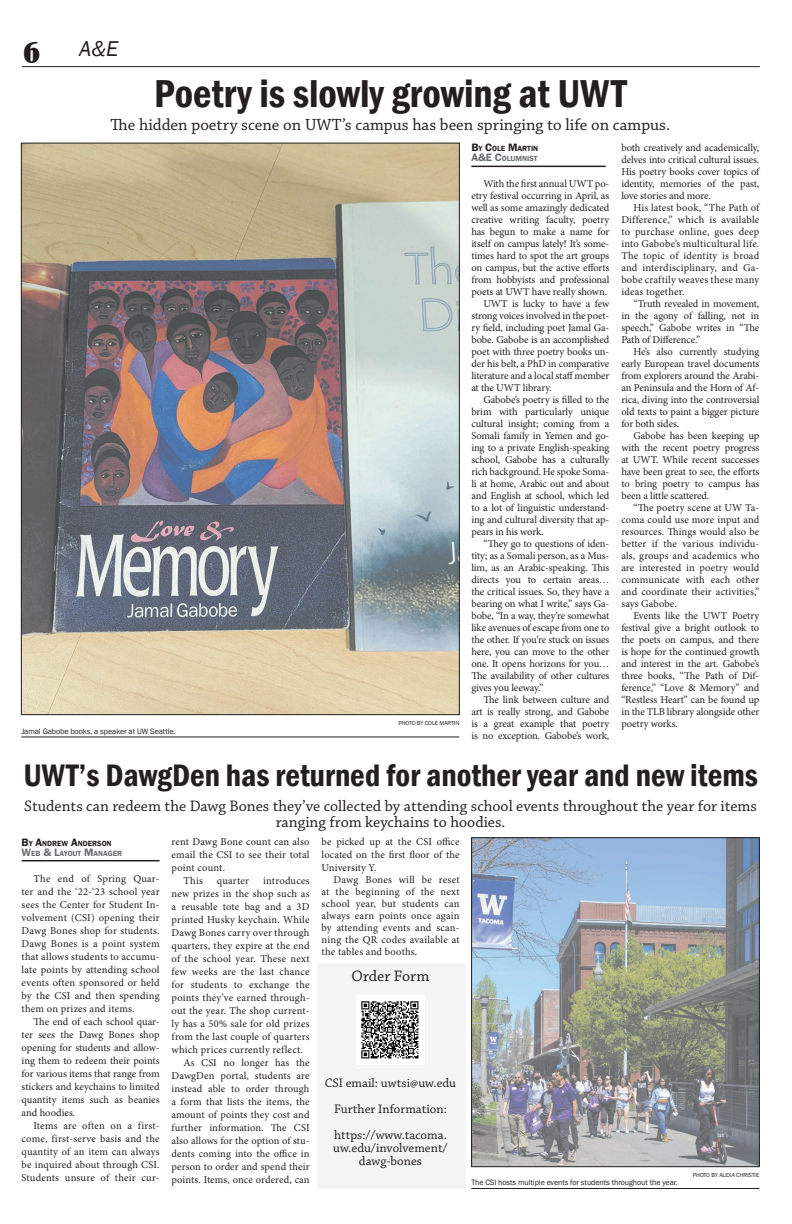
<style>
.page{position:relative;width:792px;height:1224px;background:#fff}
.page>*{position:absolute;margin:0;border:0;box-sizing:border-box;transform-origin:0 0}
.t1{font:600 condensed 40px "Franklin Gothic";color:#231f20}
.t2{font:600 condensed 32px "Franklin Gothic";color:#231f20}
.t3{font:condensed 26.5px "Bernard";color:#231f20;scale:1.28 1}
.t4{font:italic 22px "Franklin Gothic";color:#231f20}
.t5{font:17px "Chaparral Pro";color:#231f20}
.t6{font:16px/16px "Chaparral Pro";color:#231f20;text-align:center}
.t7{font:13px/13px "Chaparral Pro";color:#231f20;text-align:center}
.t8{font:10.5px/12px "Minion Pro";color:#231f20;text-align:justify}
.t9{font:8px "Franklin Gothic";letter-spacing:-.01em;color:#231f20}
.t10{font:600 7.7px "Franklin Gothic";color:#6c6d70}
.t11{font:600 7.7px "Franklin Gothic";color:#231f20}
.t12{font:6px "Franklin Gothic";letter-spacing:-.01em;color:#231f20}
.s1{font-size:11px}
</style>
<div class="page">
<hr style="left:22px;top:66px;width:738px;height:1px;background:#231f20">
<hr style="left:471px;top:166px;width:135px;height:1px;background:#231f20">
<img style="left:23px;top:145px;width:435px;height:568px">
<hr style="left:21px;top:737px;width:438px;height:1px;background:#231f20">
<hr style="left:22px;top:860px;width:138px;height:1px;background:#231f20">
<hr style="left:471px;top:1188px;width:288px;height:1px;background:#231f20">
<img style="left:473px;top:839px;width:285px;height:326px">
<div style="left:471px;top:837px;width:289px;height:330px;border:1px solid #231f20"></div>
<div style="left:317px;top:964px;width:148px;height:225px;background:#f4f5f5"></div>
<img style="left:357px;top:995px;width:67px;height:69px">
<p class="t3" style="left:23px;top:38px;width:15px">6</p>
<p class="t4" style="left:79px;top:35px;width:41px">A&amp;E</p>
<p class="t1" style="left:154px;top:66px;width:474px">Poetry is slowly growing at UWT</p>
<p class="t5" style="left:111px;top:115px;width:561px">The hidden poetry scene on UWT’s campus has been springing to life on campus.</p>
<p class="t9" style="left:21px;top:726px;width:156px">Jamal Gabobe books, a speaker at UW Seattle.</p>
<p class="t12" style="left:399px;top:719px;width:62px">PHOTO BY COLE MARTIN</p>
<p class="t11" style="left:471px;top:144px;width:68px"><span class="s1">B</span>Y <span class="s1">C</span>OLE <span class="s1">M</span>ARTIN</p>
<p class="t10" style="left:471px;top:154px;width:68px"><span class="s1">A&amp;E C</span>OLUMNIST</p>
<p class="t8" style="left:471px;top:178px;width:140px;text-indent:12px">With the first annual UWT po&shy;etry festival occurring in April, as well as some amazingly dedicated creative writing faculty, poetry has begun to make a name for itself on campus lately! It’s some&shy;times hard to spot the art groups on campus, but the active efforts from hobbyists and professional poets at UWT have really shown.</p>
<p class="t8" style="left:471px;top:298px;width:140px;text-indent:12px">UWT is lucky to have a few strong voices involved in the poet&shy;ry field, including poet Jamal Ga&shy;bobe. Gabobe is an accomplished poet with three poetry books un&shy;der his belt, a PhD in comparative literature and a local staff member at the UWT library.</p>
<p class="t8" style="left:471px;top:394px;width:140px;text-indent:12px">Gabobe’s poetry is filled to the brim with particularly unique cultural insight; coming from a Somali family in Yemen and go&shy;ing to a private English-speaking school, Gabobe has a culturally rich background. He spoke Soma&shy;li at home, Arabic out and about and English at school, which led to a lot of linguistic understand&shy;ing and cultural diversity that ap&shy;pears in his work.</p>
<p class="t8" style="left:471px;top:538px;width:140px;text-indent:12px">“They go to questions of iden&shy;tity; as a Somali person, as a Mus&shy;lim, as an Arabic-speaking. This directs you to certain areas… the critical issues. So, they have a bearing on what I write,” says Ga&shy;bobe, “In a way, they’re somewhat like avenues of escape from one to the other. If you’re stuck on issues here, you can move to the other one. It opens horizons for you… The availability of other cultures gives you leeway.”</p>
<p class="t8" style="left:471px;top:694px;width:139px;text-indent:12px">The link between culture and art is really strong, and Gabobe is a great example that poetry is no exception. Gabobe’s work,</p>
<p class="t8" style="left:621px;top:142px;width:140px">both creatively and academically, delves into critical cultural issues.<br>His poetry books cover topics of identity, memories of the past, love stories and more.</p>
<p class="t8" style="left:621px;top:202px;width:140px;text-indent:12px">His latest book, “The Path of Difference,” which is available to purchase online, goes deep into Gabobe’s multicultural life.<br>The topic of identity is broad and interdisciplinary, and Ga&shy;bobe craftily weaves these many ideas together.</p>
<p class="t8" style="left:621px;top:298px;width:140px;text-indent:12px">“Truth revealed in movement, in the agony of falling, not in speech,” Gabobe writes in “The Path of Difference.”</p>
<p class="t8" style="left:621px;top:346px;width:140px;text-indent:12px">He’s also currently studying early European travel documents from explorers around the Arabi&shy;an Peninsula and the Horn of Af&shy;rica, diving into the controversial old texts to paint a bigger picture for both sides.</p>
<p class="t8" style="left:621px;top:430px;width:140px;text-indent:12px">Gabobe has been keeping up with the recent poetry progress at UWT. While recent successes have been great to see, the efforts to bring poetry to campus has been a little scattered.</p>
<p class="t8" style="left:621px;top:502px;width:140px;text-indent:12px">“The poetry scene at UW Ta&shy;coma could use more input and resources. Things would also be better if the various individu&shy;als, groups and academics who are interested in poetry would communicate with each other and coordinate their activities,” says Gabobe.</p>
<p class="t8" style="left:621px;top:610px;width:140px;text-indent:12px">Events like the UWT Poetry festival give a bright outlook to the poets on campus, and there is hope for the continued growth and interest in the art. Gabobe’s three books, “The Path of Dif&shy;ference,” “Love &amp; Memory” and “Restless Heart” can be found up in the TLB library alongside other poetry works.</p>
<p class="t2" style="left:23px;top:754px;width:736px">UWT’s DawgDen has returned for another year and new items</p>
<p class="t6" style="left:24px;top:799px;width:734px">Students can redeem the Dawg Bones they’ve collected by attending school events throughout the year for items ranging from keychains to hoodies.</p>
<p class="t11" style="left:22px;top:838px;width:91px"><span class="s1">B</span>Y <span class="s1">A</span>NDREW <span class="s1">A</span>NDERSON</p>
<p class="t10" style="left:22px;top:848px;width:102px"><span class="s1">W</span>EB <span class="s1">&amp; L</span>AYOUT <span class="s1">M</span>ANAGER</p>
<p class="t8" style="left:22px;top:872px;width:140px;line-height:13px;text-indent:12px">The end of Spring Quar&shy;ter and the ‘22-‘23 school year sees the Center for Student In&shy;volvement (CSI) opening their Dawg Bones shop for students.<br>Dawg Bones is a point system that allows students to accumu&shy;late points by attending school events often sponsored or held by the CSI and then spending them on prizes and items.</p>
<p class="t8" style="left:22px;top:1015px;width:140px;line-height:13px;text-indent:12px">The end of each school quar&shy;ter sees the Dawg Bones shop opening for students and allow&shy;ing them to redeem their points for various items that range from stickers and keychains to limited quantity items such as beanies and hoodies.</p>
<p class="t8" style="left:22px;top:1119px;width:140px;line-height:13px;text-indent:12px">Items are often on a first&shy;come, first-serve basis and the quantity of an item can always be inquired about through CSI.<br>Students unsure of their cur-</p>
<p class="t8" style="left:172px;top:835px;width:140px;line-height:13px">rent Dawg Bone count can also email the CSI to see their total point count.</p>
<p class="t8" style="left:184px;top:875px;width:21px">This</p>
<p class="t8" style="left:217px;top:875px;width:34px">quarter</p>
<p class="t8" style="left:172px;top:874px;width:140px;line-height:13px;text-indent:92px">introduces new prizes in the shop such as a reusable tote bag and a 3D printed Husky keychain. While Dawg Bones carry over through quarters, they expire at the end of the school year. These next few weeks are the last chance for students to exchange the points they’ve earned through&shy;out the year. The shop current&shy;ly has a 50% sale for old prizes from the last couple of quarters which prices currently reflect.</p>
<p class="t8" style="left:172px;top:1056px;width:140px;line-height:13px;text-indent:12px">As CSI no longer has the DawgDen portal, students are instead able to order through a form that lists the items, the amount of points they cost and further information. The CSI also allows for the option of stu&shy;dents coming into the office in person to order and spend their points. Items, once ordered, can</p>
<p class="t8" style="left:322px;top:835px;width:140px;line-height:13px">be picked up at the CSI office located on the first floor of the University Y.</p>
<p class="t8" style="left:322px;top:874px;width:140px;text-indent:12px">Dawg Bones will be reset at the beginning of the next school year, but students can always earn points once again by attending events and scan&shy;ning the QR codes available at the tables and booths.</p>
<p class="t6" style="left:352px;top:969px;width:79px">Order Form</p>
<p class="t7" style="left:325px;top:1077px;width:133px">CSI email: uwtsi@uw.edu</p>
<p class="t7" style="left:334px;top:1103px;width:114px">Further Information:</p>
<p class="t7" style="left:333px;top:1129px;width:116px">https://www.tacoma. uw.edu/involvement/ dawg-bones</p>
<p class="t9" style="left:471px;top:1178px;width:208px">The CSI hosts multiple events for students throughout the year.</p>
<p class="t12" style="left:693px;top:1171px;width:68px">PHOTO BY ALEXA CHRISTIE</p>
</div>
